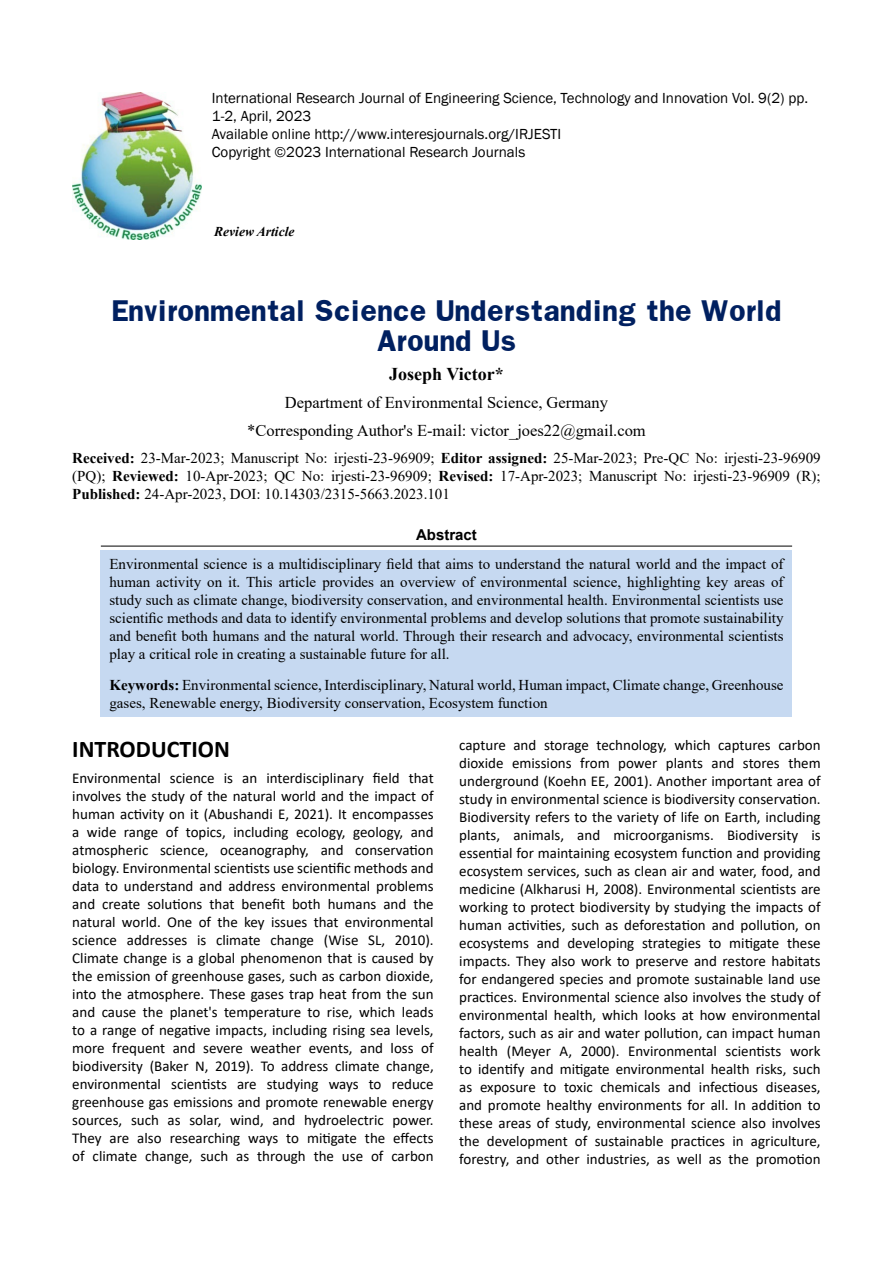
<style>
.page{position:relative;width:893px;height:1263px;background:#fff}
.page>*{position:absolute;margin:0;border:0;box-sizing:border-box;transform-origin:0 0}
.t1{font:700 25.5px/30px "Franklin";color:#002060;text-align:center}
.t2{font:700 24px "Calibri";color:#000}
.t3{font:700 18px "Times New Roman";color:#000}
.t4{font:16.5px/28.3px "Times New Roman";color:#000;text-align:center}
.t5{font:15px/18px "Calibri";color:#000;text-align:justify}
.t6{font:15px/18px "Times New Roman";color:#000;text-align:justify}
.t7{font:15px/18px "Franklin Gothic";color:#000}
.t8{font:700 15px "Arial";color:#000}
.t9{font:italic 700 13.5px "Times New Roman";color:#000101}
.s1{font-weight:700}
</style>
<div class="page">
<img style="left:72px;top:93px;width:129px;height:147px">
<hr style="left:101px;top:546px;width:691px;height:1px;background:#000">
<div style="left:101px;top:550px;width:691px;height:166px;background:#c6d9f1"></div>
<p class="t7" style="left:212px;top:90px;width:598px">International Research Journal of Engineering Science, Technology and Innovation Vol. 9(2) pp.<br>1-2, April, 2023<br>Available online http://www.interesjournals.org/IRJESTI<br>Copyright ©2023 International Research Journals</p>
<p class="t9" style="left:214px;top:222px;width:82px">Review Article</p>
<h1 class="t1" style="left:111px;top:296px;width:672px">Environmental Science Understanding the World<br>Around Us</h1>
<p class="t3" style="left:389px;top:361px;width:116px">Joseph Victor*</p>
<p class="t4" style="left:247px;top:388px;width:400px">Department of Environmental Science, Germany *Corresponding Author's E-mail: victor_joes22@gmail.com</p>
<p class="t6" style="left:72px;top:448px;width:750px"><span class="s1">Received:</span> 23-Mar-2023; Manuscript No: irjesti-23-96909; <span class="s1">Editor assigned:</span> 25-Mar-2023; Pre-QC No: irjesti-23-96909 (PQ); <span class="s1">Reviewed:</span> 10-Apr-2023; QC No: irjesti-23-96909; <span class="s1">Revised:</span> 17-Apr-2023; Manuscript No: irjesti-23-96909 (R); <span class="s1">Published:</span> 24-Apr-2023, DOI: 10.14303/2315-5663.2023.101</p>
<p class="t8" style="left:416px;top:524px;width:62px">Abstract</p>
<p class="t6" style="left:109px;top:555px;width:676px">Environmental science is a multidisciplinary field that aims to understand the natural world and the impact of human activity on it. This article provides an overview of environmental science, highlighting key areas of study such as climate change, biodiversity conservation, and environmental health. Environmental scientists use scientific methods and data to identify environmental problems and develop solutions that promote sustainability and benefit both humans and the natural world. Through their research and advocacy, environmental scientists play a critical role in creating a sustainable future for all.</p>
<p class="t6" style="left:109px;top:675px;width:676px"><span class="s1">Keywords:</span> Environmental science, Interdisciplinary, Natural world, Human impact, Climate change, Greenhouse gases, Renewable energy, Biodiversity conservation, Ecosystem function</p>
<h2 class="t2" style="left:72px;top:732px;width:159px">INTRODUCTION</h2>
<p class="t5" style="left:72px;top:769px;width:363px">Environmental science is an interdisciplinary field that involves the study of the natural world and the impact of human activity on it (Abushandi E, 2021). It encompasses a wide range of topics, including ecology, geology, and atmospheric science, oceanography, and conservation biology. Environmental scientists use scientific methods and data to understand and address environmental problems and create solutions that benefit both humans and the natural world. One of the key issues that environmental science addresses is climate change (Wise SL, 2010).<br>Climate change is a global phenomenon that is caused by the emission of greenhouse gases, such as carbon dioxide, into the atmosphere. These gases trap heat from the sun and cause the planet's temperature to rise, which leads to a range of negative impacts, including rising sea levels, more frequent and severe weather events, and loss of biodiversity (Baker N, 2019). To address climate change, environmental scientists are studying ways to reduce greenhouse gas emissions and promote renewable energy sources, such as solar, wind, and hydroelectric power.<br>They are also researching ways to mitigate the effects of climate change, such as through the use of carbon</p>
<p class="t5" style="left:459px;top:735px;width:363px">capture and storage technology, which captures carbon dioxide emissions from power plants and stores them underground (Koehn EE, 2001). Another important area of study in environmental science is biodiversity conservation.<br>Biodiversity refers to the variety of life on Earth, including plants, animals, and microorganisms. Biodiversity is essential for maintaining ecosystem function and providing ecosystem services, such as clean air and water, food, and medicine (Alkharusi H, 2008). Environmental scientists are working to protect biodiversity by studying the impacts of human activities, such as deforestation and pollution, on ecosystems and developing strategies to mitigate these impacts. They also work to preserve and restore habitats for endangered species and promote sustainable land use practices. Environmental science also involves the study of environmental health, which looks at how environmental factors, such as air and water pollution, can impact human health (Meyer A, 2000). Environmental scientists work to identify and mitigate environmental health risks, such as exposure to toxic chemicals and infectious diseases, and promote healthy environments for all. In addition to these areas of study, environmental science also involves the development of sustainable practices in agriculture, forestry, and other industries, as well as the promotion</p>
</div>
